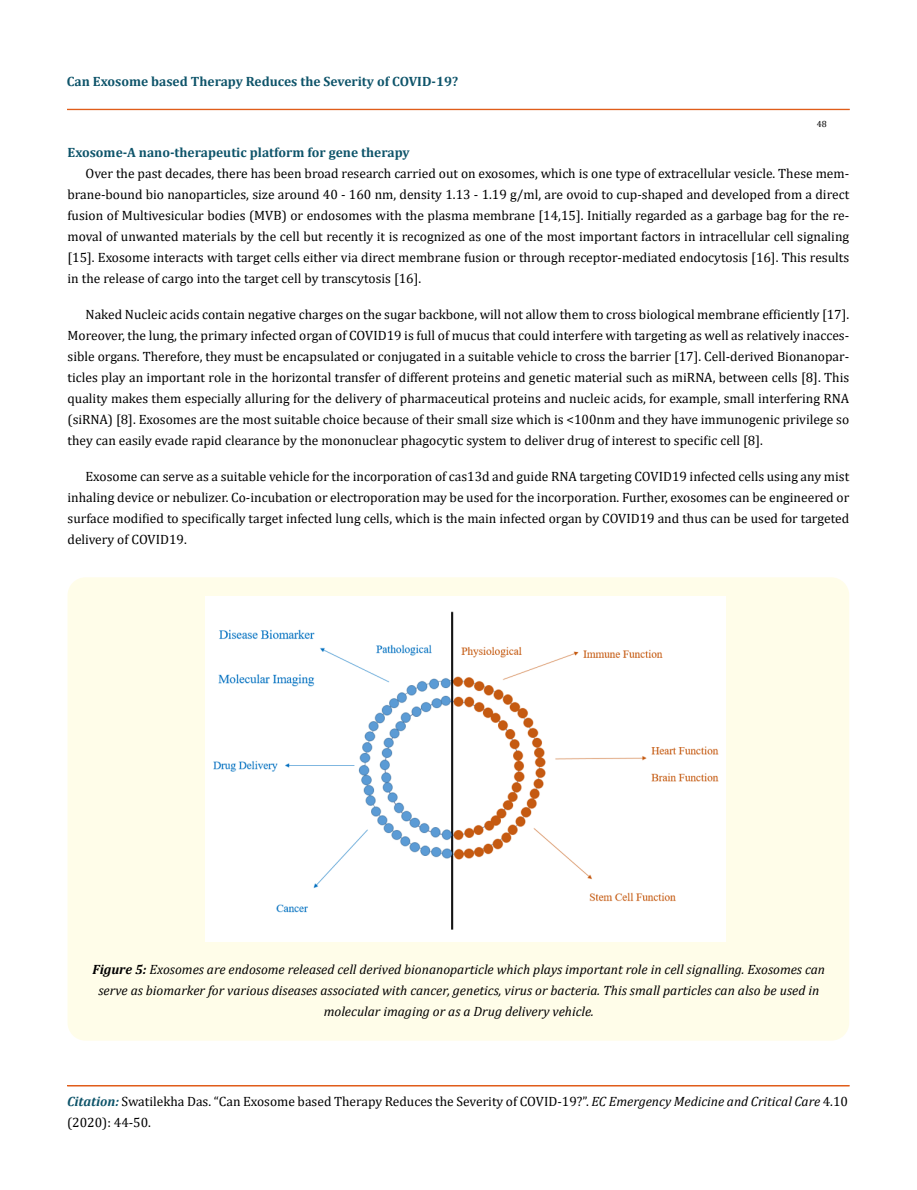
<style>
.page{position:relative;width:917px;height:1190px;background:#fff}
.page>*{position:absolute;margin:0;border:0;box-sizing:border-box;transform-origin:0 0}
.t1{font:13.5px/21px "Cambria";color:#000;text-align:justify}
.t2{font:italic 13.5px/21px "Cambria";color:#000;text-align:center}
.t3{font:700 13.5px "Cambria";color:#0e546a}
.t4{font:9px "Cambria";color:#000}
.s1{font-weight:700}
.s2{font-weight:700;font-style:italic;color:#0e546a}
.s3{font-style:italic}
</style>
<div class="page">
<div style="left:67px;top:109px;width:782px;height:1px;border:1px solid #e05d1a"></div>
<div style="left:67px;top:1085px;width:782px;height:1px;border:1px solid #e05d1a"></div>
<div style="left:68px;top:577px;width:781px;height:463px;background:#fffde9;border-radius:18px"></div>
<img style="left:205px;top:596px;width:520px;height:345px">
<p class="t3" style="left:67px;top:72px;width:393px">Can Exosome based Therapy Reduces the Severity of COVID-19?</p>
<p class="t4" style="left:816px;top:118px;width:11px">48</p>
<p class="t3" style="left:68px;top:143px;width:343px">Exosome-A nano-therapeutic platform for gene therapy</p>
<p class="t1" style="left:68px;top:163px;width:783px;text-indent:18px">Over the past decades, there has been broad research carried out on exosomes, which is one type of extracellular vesicle. These mem&shy;brane-bound bio nanoparticles, size around 40 - 160 nm, density 1.13 - 1.19 g/ml, are ovoid to cup-shaped and developed from a direct fusion of Multivesicular bodies (MVB) or endosomes with the plasma membrane [14,15]. Initially regarded as a garbage bag for the re&shy;moval of unwanted materials by the cell but recently it is recognized as one of the most important factors in intracellular cell signaling [15]. Exosome interacts with target cells either via direct membrane fusion or through receptor-mediated endocytosis [16]. This results in the release of cargo into the target cell by transcytosis [16].</p>
<p class="t1" style="left:68px;top:304px;width:783px;text-indent:18px">Naked Nucleic acids contain negative charges on the sugar backbone, will not allow them to cross biological membrane efficiently [17].<br>Moreover, the lung, the primary infected organ of COVID19 is full of mucus that could interfere with targeting as well as relatively inacces&shy;sible organs. Therefore, they must be encapsulated or conjugated in a suitable vehicle to cross the barrier [17]. Cell-derived Bionanopar&shy;ticles play an important role in the horizontal transfer of different proteins and genetic material such as miRNA, between cells [8]. This quality makes them especially alluring for the delivery of pharmaceutical proteins and nucleic acids, for example, small interfering RNA (siRNA) [8]. Exosomes are the most suitable choice because of their small size which is &lt;100nm and they have immunogenic privilege so they can easily evade rapid clearance by the mononuclear phagocytic system to deliver drug of interest to specific cell [8].</p>
<p class="t1" style="left:68px;top:466px;width:783px;text-indent:18px">Exosome can serve as a suitable vehicle for the incorporation of cas13d and guide RNA targeting COVID19 infected cells using any mist inhaling device or nebulizer. Co-incubation or electroporation may be used for the incorporation. Further, exosomes can be engineered or surface modified to specifically target infected lung cells, which is the main infected organ by COVID19 and thus can be used for targeted delivery of COVID19.</p>
<p class="t2" style="left:92px;top:958px;width:734px"><span class="s1">Figure 5:</span> Exosomes are endosome released cell derived bionanoparticle which plays important role in cell signalling. Exosomes can serve as biomarker for various diseases associated with cancer, genetics, virus or bacteria. This small particles can also be used in molecular imaging or as a Drug delivery vehicle.</p>
<p class="t1" style="left:67px;top:1090px;width:782px"><span class="s2">Citation:</span> Swatilekha Das. “Can Exosome based Therapy Reduces the Severity of COVID-19?”. <span class="s3">EC Emergency Medicine and Critical Care</span> 4.10 (2020): 44-50.</p>
</div>
